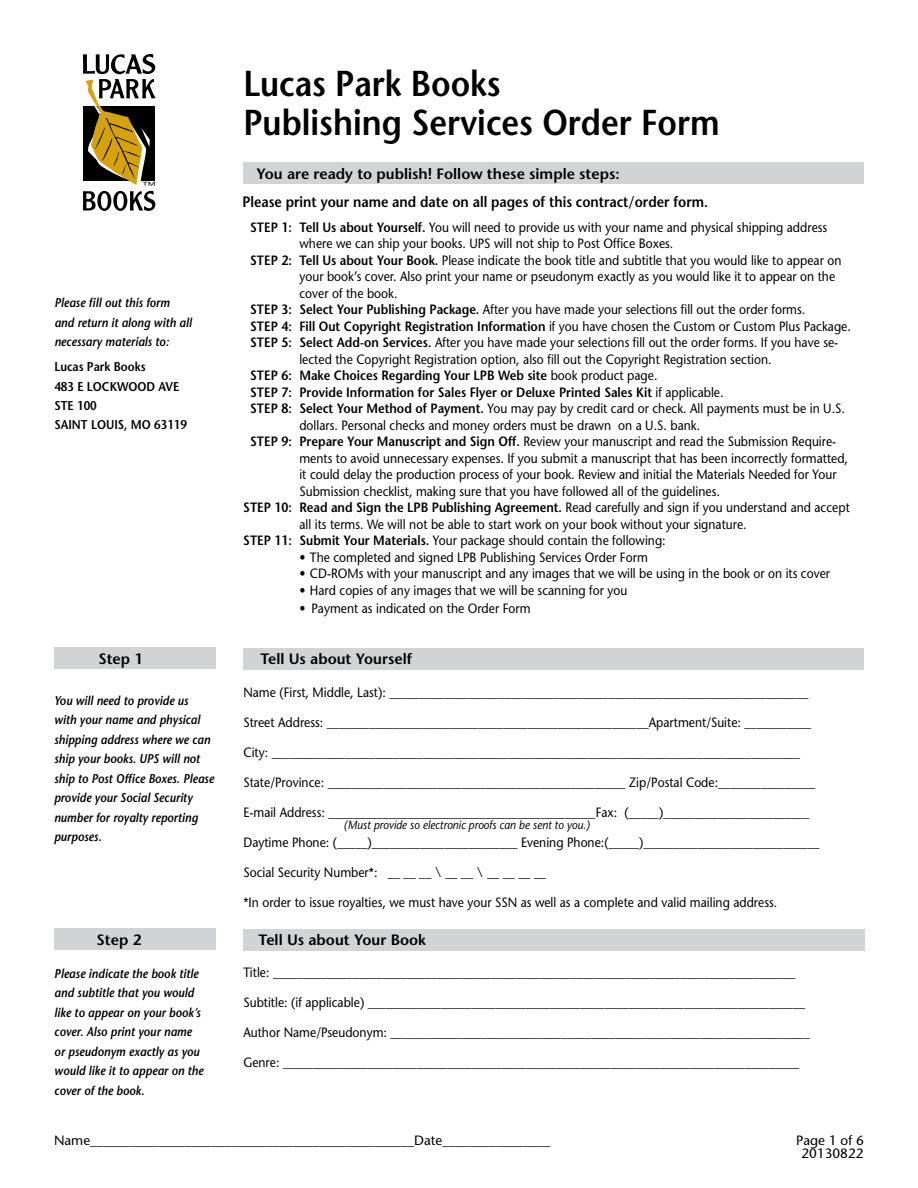
<style>
.page{position:relative;width:918px;height:1188px;background:#fff}
.page>*{position:absolute;margin:0;border:0;box-sizing:border-box;transform-origin:0 0}
.t1{font:600 36px/39px "Stone Sans";color:#000;scale:.9 1}
.t2{font:600 15px "Stone Sans";color:#000}
.t3{font:600 15px "Stone Sans";color:#000;scale:.9 1}
.t4{font:13.5px "Stone Sans";color:#000;scale:.9 1}
.t5{font:600 13.5px "Stone Sans";color:#000;scale:.9 1}
.t6{font:13.5px/13.5px "Stone Sans";color:#000;text-align:center}
.t7{font:italic 600 12.75px/19.5px "Stone Sans";color:#000;scale:.9 1}
.t8{font:600 12.75px/19.5px "Stone Sans";color:#000;scale:.9 1}
.t9{font:italic 12px "Stone Sans";color:#000;scale:.9 1}
.s1{font-weight:600}
.s2{font-weight:400}
</style>
<div class="page">
<div style="left:55px;top:928px;width:161px;height:22px;background:#d1d3d4"></div>
<div style="left:243px;top:929px;width:621px;height:22px;background:#d1d3d4"></div>
<div style="left:54px;top:647px;width:162px;height:22px;background:#d1d3d4"></div>
<div style="left:243px;top:648px;width:621px;height:22px;background:#d1d3d4"></div>
<div style="left:243px;top:162px;width:621px;height:22px;background:#d1d3d4"></div>
<svg style="left:83px;top:54px;width:73px;height:157px"></svg>
<h1 class="t1" style="left:243px;top:64px;width:531px">Lucas Park Books<br>Publishing Services Order Form</h1>
<p class="t7" style="left:54px;top:293px;width:155px">Please fill out this form and return it along with all necessary materials to:</p>
<p class="t8" style="left:54px;top:357px;width:103px">Lucas Park Books<br>483 E Lockwood</p>
<p class="t8" style="left:159px;top:376px;width:25px">Ave</p>
<p class="t8" style="left:54px;top:396px;width:56px">Ste 100<br>Sai nt Louis</p>
<p class="t8" style="left:124px;top:415px;width:71px">, MO 63119</p>
<p class="t2" style="left:256px;top:164px;width:365px">You are ready to publish! Follow these simple steps:</p>
<p class="t3" style="left:242px;top:192px;width:519px">Please print your name and date on all pages of this contract/order form.</p>
<p class="t4" style="left:250px;top:219px;width:643px"><span class="s1">Step 1: Tell Us about Yourself.</span> You will need to provide us with your name and physical shipping address</p>
<p class="t4" style="left:299px;top:235px;width:417px">where we can ship your books. UPS will not ship to Post Office Boxes.</p>
<p class="t4" style="left:250px;top:252px;width:658px"><span class="s1">Step 2: Tell Us about Your Book.</span> Please indicate the book title and subtitle that you would like to appear on</p>
<p class="t4" style="left:299px;top:268px;width:597px">your book’s cover. Also print your name or pseudonym exactly as you would like it to appear on the</p>
<p class="t4" style="left:299px;top:285px;width:110px">cover of the book.</p>
<p class="t4" style="left:250px;top:301px;width:618px"><span class="s1">Step 3: Select Your Publishing Package.</span> After you have made your selections fill out the order forms.</p>
<p class="t5" style="left:250px;top:318px;width:669px">Step 4: Fill Out Copyright Registration Information <span class="s2">if you have chosen the Custom or Custom Plus Package.</span></p>
<p class="t4" style="left:250px;top:334px;width:655px"><span class="s1">Step 5: Select Add-on Services.</span> After you have made your selections fill out the order forms. If you have se-</p>
<p class="t4" style="left:299px;top:351px;width:526px">lected the Copyright Registration option, also fill out the Copyright Registration section.</p>
<p class="t5" style="left:250px;top:367px;width:454px">Step 6: Make Choices Regarding Your LPB Web site <span class="s2">book product page.</span></p>
<p class="t5" style="left:250px;top:384px;width:527px">Step 7: Provide Information for Sales Flyer or Deluxe Printed Sales Kit <span class="s2">if applicable.</span></p>
<p class="t4" style="left:250px;top:400px;width:662px"><span class="s1">Step 8: Select Your Method of Payment.</span> You may pay by credit card or check. All payments must be in U.S.</p>
<p class="t4" style="left:299px;top:417px;width:447px">dollars. Personal checks and money orders must be drawn on a U.S. bank.</p>
<p class="t4" style="left:250px;top:433px;width:653px"><span class="s1">Step 9: Prepare Your Manuscript and Sign Off.</span> Review your manuscript and read the Submission Require-</p>
<p class="t4" style="left:299px;top:450px;width:611px">ments to avoid unnecessary expenses. If you submit a manuscript that has been incorrectly formatted,</p>
<p class="t4" style="left:299px;top:466px;width:598px">it could delay the production process of your book. Review and initial the Materials Needed for Your</p>
<p class="t4" style="left:299px;top:483px;width:469px">Submission checklist, making sure that you have followed all of the guidelines.</p>
<p class="t5" style="left:243px;top:499px;width:676px">Step 10: Read and Sign the LPB Publishing Agreement. <span class="s2">Read carefully and sign if you understand and accept</span></p>
<p class="t4" style="left:299px;top:516px;width:499px">all its terms. We will not be able to start work on your book without your signature.</p>
<p class="t4" style="left:243px;top:532px;width:471px"><span class="s1">Step 11: Submit Your Materials.</span> Your package should contain the following:</p>
<p class="t4" style="left:299px;top:549px;width:389px">• The completed and signed LPB Publishing Services Order Form</p>
<p class="t4" style="left:299px;top:565px;width:591px">• CD-ROMs with your manuscript and any images that we will be using in the book or on its cover</p>
<p class="t4" style="left:299px;top:582px;width:366px">• Hard copies of any images that we will be scanning for you</p>
<p class="t4" style="left:299px;top:600px;width:258px">• Payment as indicated on the Order Form</p>
<p class="t2" style="left:98px;top:650px;width:81px">Step 1 T</p>
<p class="t2" style="left:268px;top:650px;width:145px">ell Us about Yourself</p>
<p class="t7" style="left:54px;top:690px;width:179px">You will need to provide us<br>with your name and physical shipping address where we can ship your books. UPS will not ship to Post Office Boxes. Please provide your Social Security number for royalty reporting purposes.</p>
<p class="t4" style="left:243px;top:684px;width:629px">Name (First, Middle, Last): _____________________________________________________________________</p>
<p class="t4" style="left:243px;top:714px;width:633px">Street Address: _____________________________________________________Apartment/Suite: ___________</p>
<p class="t4" style="left:243px;top:744px;width:620px">City: _______________________________________________________________________________________</p>
<p class="t4" style="left:243px;top:774px;width:637px">State/Province: _________________________________________________ Zip/Postal Code:________________</p>
<p class="t4" style="left:243px;top:804px;width:630px">E-mail Address: ____________________________________________Fax: (_____)________________________</p>
<p class="t4" style="left:243px;top:834px;width:642px">Daytime Phone: (_____)________________________ Evening Phone:(_____)_____________________________</p>
<p class="t4" style="left:243px;top:864px;width:338px">Social Security Number*: __ __ __ \ __ __ \ __ __ __ __</p>
<p class="t4" style="left:243px;top:894px;width:595px">*In order to issue royalties, we must have your SSN as well as a complete and valid mailing address.</p>
<p class="t9" style="left:344px;top:817px;width:275px">(Must provide so electronic proofs can be sent to you.)</p>
<p class="t2" style="left:97px;top:930px;width:97px">Step 2 T</p>
<p class="t2" style="left:266px;top:930px;width:161px">ell Us about Your Book</p>
<p class="t7" style="left:54px;top:964px;width:167px">Please indicate the book title and subtitle that you would like to appear on your book’s cover. Also print your name or pseudonym exactly as you would like it to appear on the cover of the book.</p>
<p class="t4" style="left:243px;top:964px;width:615px">Title: ______________________________________________________________________________________</p>
<p class="t4" style="left:243px;top:994px;width:626px">Subtitle: (if applicable) ________________________________________________________________________</p>
<p class="t4" style="left:243px;top:1024px;width:631px">Author Name/Pseudonym: _____________________________________________________________________</p>
<p class="t4" style="left:243px;top:1054px;width:619px">Genre: _____________________________________________________________________________________</p>
<p class="t6" style="left:54px;top:1133px;width:498px">Name________________________________________________Date________________</p>
<p class="t6" style="left:796px;top:1133px;width:69px">Page 1 of 6<br>20130822</p>
</div>
